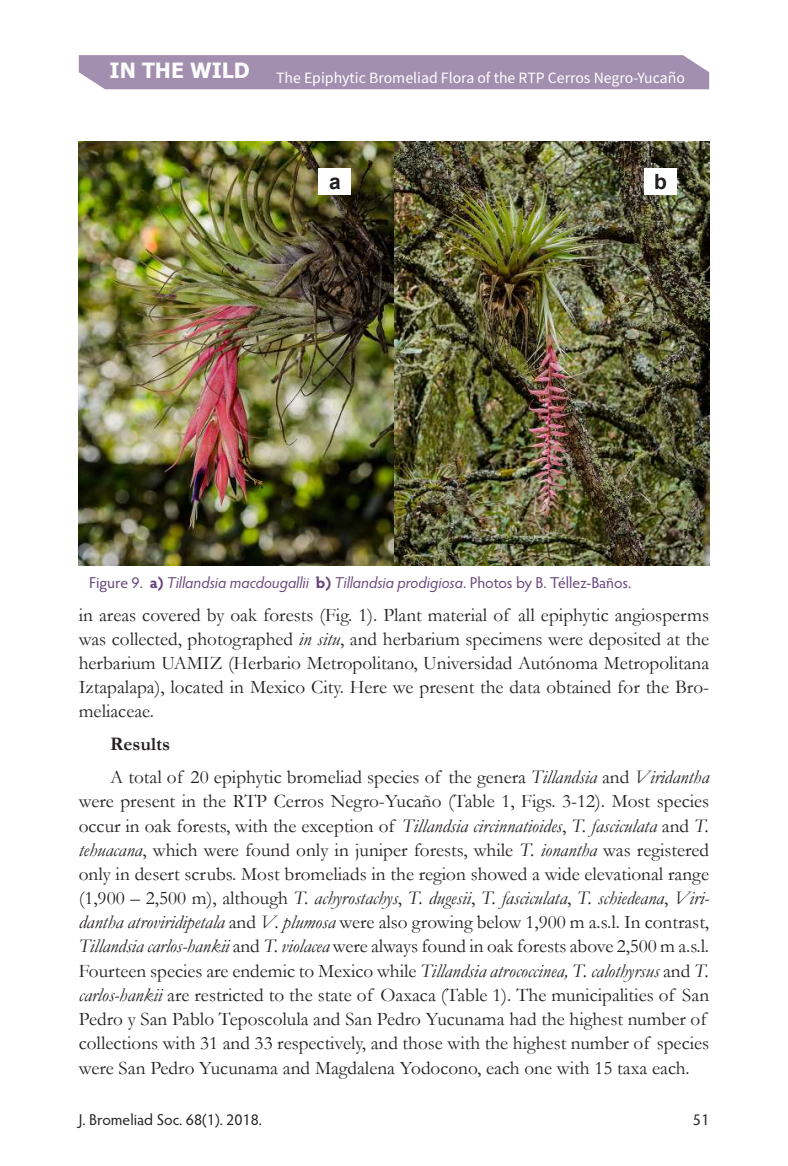
<style>
.page{position:relative;width:788px;height:1166px;background:#fff}
.page>*{position:absolute;margin:0;border:0;box-sizing:border-box;transform-origin:0 0}
.t1{font:700 21px "Arial";color:#231f20}
.t2{font:19.25px/24.2px "Garamond";color:#231f20}
.t3{font:italic 15.75px "Hypatia Sans Pro";color:#674478}
.t4{font:15.75px "Source Sans Pro";color:#fff}
.t5{font:15.75px "Hypatia Sans Pro";color:#231f20}
.s1{font-style:normal}
.s2{font-weight:700;font-style:normal}
.s3{font-style:italic}
.s4{color:#222}
.s5{font-weight:700}
</style>
<div class="page">
<img style="left:79px;top:142px;width:630px;height:423px">
<div style="left:318px;top:168px;width:33px;height:26px;background:#fff"></div>
<div style="left:644px;top:168px;width:33px;height:26px;background:#fff"></div>
<div style="left:79px;top:55px;width:630px;height:34px;background:#a28eaf"></div>
<p class="t4" style="left:110px;top:67px;width:577px"><sup>IN</sup> <sup>THE</sup> <sup>WILD</sup> The Epiphytic Bromeliad Flora of the RTP Cerros Negro-Yucaño</p>
<p class="t1" style="left:329px;top:167px;width:13px">a</p>
<p class="t1" style="left:654px;top:167px;width:14px">b</p>
<p class="t3" style="left:89px;top:571px;width:543px"><span class="s1">Figure 9.</span> <span class="s2">a)</span> Tillandsia macdougallii <span class="s2">b)</span> Tillandsia prodigiosa<span class="s1">. Photos by B. Téllez-Baños.</span></p>
<p class="t2" style="left:79px;top:602px;width:632px;text-align:justify">in areas covered by oak forests (Fig. 1). Plant material of all epiphytic angiosperms was collected, photographed <span class="s3">in situ</span>, and herbarium specimens were deposited at the herbarium UAMIZ (Herbario Metropolitano, Universidad Autónoma Metropolitana Iztapalapa), located in Mexico City. <span class="s4">Here</span> w<span class="s4">e present the data obtained for the Bro&shy;meliaceae.</span></p>
<p class="t2" style="left:110px;top:727px;width:600px;line-height:32.9px"><span class="s5">Results<br></span>A total of 20 epiphytic bromeliad species of the genera <span class="s3">Tillandsia</span> and <span class="s3">Viridantha</span></p>
<p class="t2" style="left:79px;top:789px;width:632px">were present in the RTP Cerros Negro-Yucaño (Table 1, Figs. 3-12). Most species occur in oak forests, with the exception of <span class="s3">Tillandsia circinnatioides</span>, <span class="s3">T. fasciculata</span> and <span class="s3">T. tehuacana</span>, which were found only in juniper forests, while <span class="s3">T. ionantha</span> was registered only in desert scrubs. Most bromeliads in the region showed a wide elevational range (1,900 – 2,500 m), although <span class="s3">T. achyrostachys</span>, <span class="s3">T. dugesii</span>, <span class="s3">T. fasciculata</span>, <span class="s3">T. schiedeana</span>, <span class="s3">Viri&shy;dantha atroviridipetala</span> and <span class="s3">V. plumosa</span> were also growing below 1,900 m a.s.l. In contrast, <span class="s3">Tillandsia carlos-hankii</span> and <span class="s3">T. violacea</span> were always found in oak forests above 2,500 m a.s.l.<br>Fourteen species are endemic to Mexico while <span class="s3">Tillandsia atrococcinea, T. calothyrsus</span> and <span class="s3">T. carlos-hankii</span> are restricted to the state of Oaxaca (Table 1). The municipalities of San Pedro y San Pablo Teposcolula and San Pedro Yucunama had the highest number of collections with 31 and 33 respectively, and those with the highest number of species were San Pedro Yucunama and Magdalena Yodocono, each one with 15 taxa each.</p>
<p class="t5" style="left:79px;top:1109px;width:185px">J. Bromeliad Soc. 68(1). 2018.</p>
<p class="t5" style="left:692px;top:1109px;width:18px">51</p>
</div>
